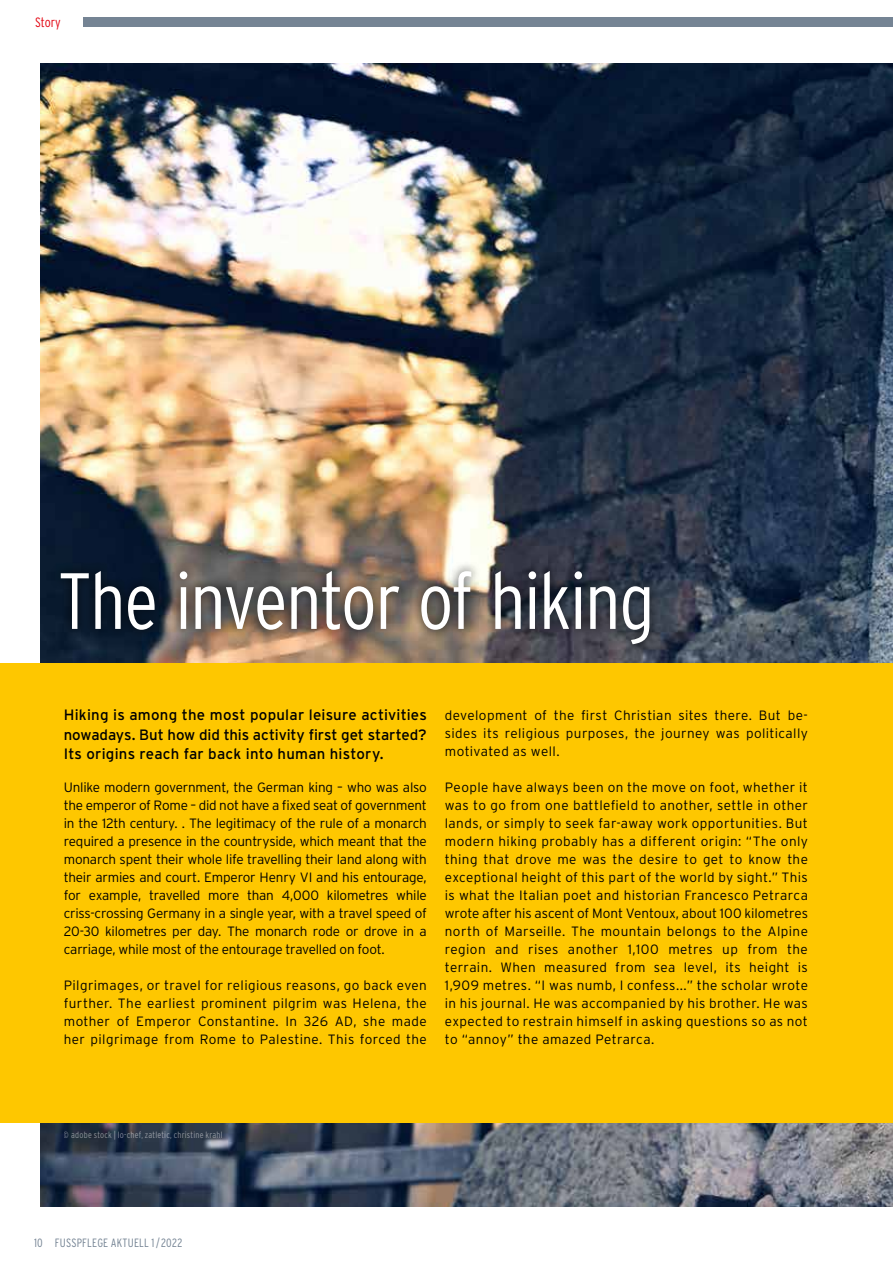
<style>
.page{position:relative;width:893px;height:1263px;background:#fff}
.page>*{position:absolute;margin:0;border:0;box-sizing:border-box;transform-origin:0 0}
.t1{font:300 79.5px "Interstate Condensed";letter-spacing:-.02em;color:#fff}
.t2{font:15px/19.5px "Interstate";letter-spacing:.015em;color:#000;text-align:justify}
.t3{font:300 13.5px/18px "Interstate";letter-spacing:.025em;color:#000;text-align:justify}
.t4{font:300 13.5px "Interstate Condensed";letter-spacing:-.005em;color:#e30613}
.t5{font:300 12px "Interstate Condensed";letter-spacing:.015em;color:#758494}
.t6{font:300 9px "Interstate Condensed";letter-spacing:.02em;color:#b3b2b2}
</style>
<div class="page">
<img style="left:40px;top:64px;width:853px;height:1142px">
<div style="left:0;top:663px;width:893px;height:460px;background:#fec700"></div>
<div style="left:51px;top:561px;width:609px;height:93px;background:#000;opacity:.75"></div>
<div style="left:50px;top:17px;width:843px;height:10px;background:#758494"></div>
<div style="left:35px;top:16px;width:47px;height:12px;background:#fff"></div>
<p class="t4" style="left:35px;top:15px;width:27px">Story</p>
<h1 class="t1" style="left:58px;top:556px;width:598px">The inventor of hiking</h1>
<p class="t2" style="left:64px;top:705px;width:365px">Hiking is among the most popular leisure activities nowadays. But how did this activity first get started?<br>Its origins reach far back into human history.</p>
<p class="t3" style="left:64px;top:778px;width:365px">Unlike modern government, the German king – who was also the emperor of Rome – did not have a fixed seat of government in the 12th century. . The legitimacy of the rule of a monarch required a presence in the countryside, which meant that the monarch spent their whole life travelling their land along with their armies and court. Emperor Henry VI and his entourage, for example, travelled more than 4,000 kilometres while criss-crossing Germany in a single year, with a travel speed of 20-30 kilometres per day. The monarch rode or drove in a carriage, while most of the entourage travelled on foot.</p>
<p class="t3" style="left:64px;top:976px;width:365px">Pilgrimages, or travel for religious reasons, go back even further. The earliest prominent pilgrim was Helena, the mother of Emperor Constantine. In 326 AD, she made her pilgrimage from Rome to Palestine. This forced the</p>
<p class="t3" style="left:445px;top:706px;width:365px">development of the first Christian sites there. But be&shy;sides its religious purposes, the journey was politically motivated as well.</p>
<p class="t3" style="left:445px;top:778px;width:365px">People have always been on the move on foot, whether it was to go from one battlefield to another, settle in other lands, or simply to seek far-away work opportunities. But modern hiking probably has a different origin: “The only thing that drove me was the desire to get to know the exceptional height of this part of the world by sight.” This is what the Italian poet and historian Francesco Petrarca wrote after his ascent of Mont Ventoux, about 100 kilometres north of Marseille. The mountain belongs to the Alpine region and rises another 1,100 metres up from the terrain. When measured from sea level, its height is 1,909 metres. “I was numb, I confess...” the scholar wrote in his journal. He was accompanied by his brother. He was expected to restrain himself in asking questions so as not to “annoy” the amazed Petrarca.</p>
<p class="t6" style="left:64px;top:1129px;width:160px">© adobe stock | lo-chef, zatletic, christine krahl</p>
<p class="t5" style="left:34px;top:1236px;width:150px">10 FUSSPFLEGE AKTUELL 1/2022</p>
</div>
